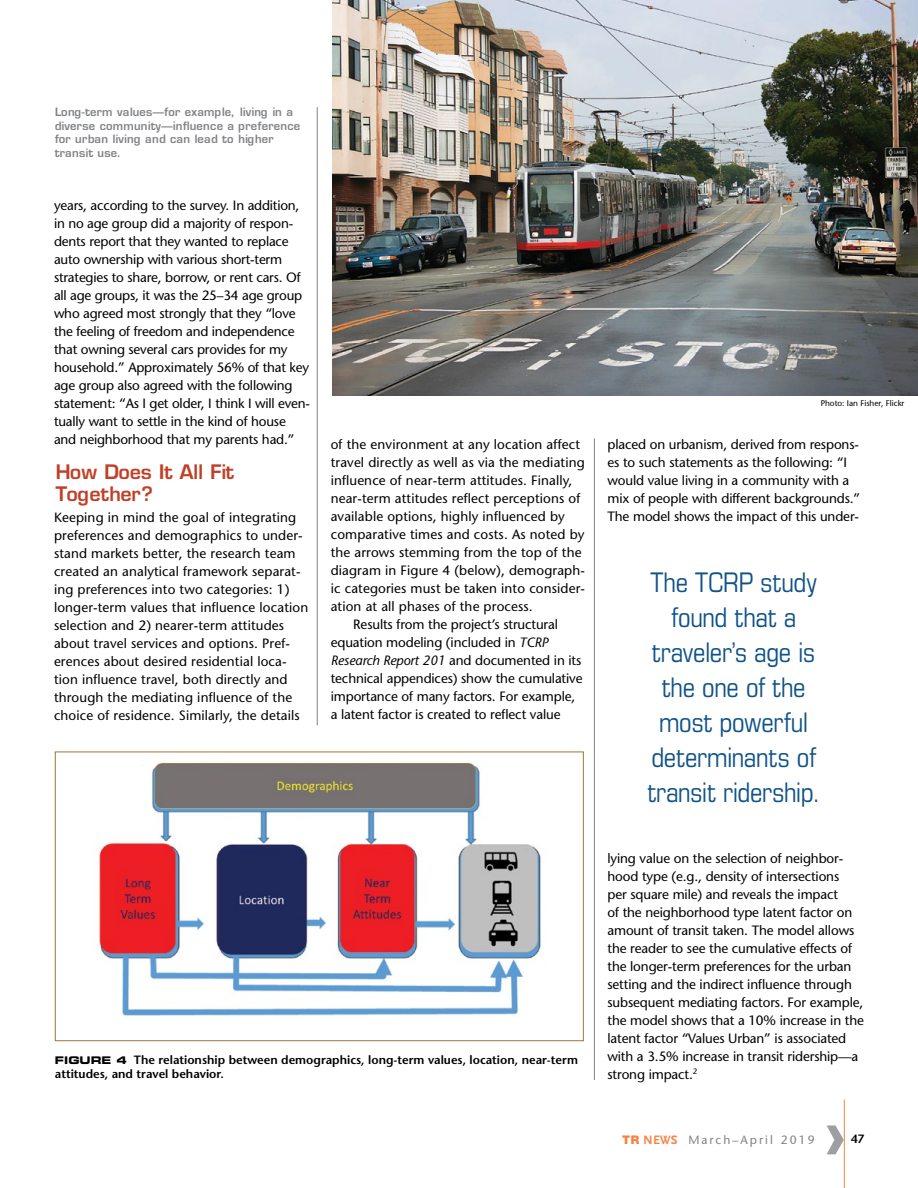
<style>
.page{position:relative;width:918px;height:1188px;background:#fff}
.page>*{position:absolute;margin:0;border:0;box-sizing:border-box;transform-origin:0 0}
.t1{font:700 70.5px "Frutiger";color:#9d9fa2}
.t2{font:condensed 27px/34.8px "Eurostile";letter-spacing:-.015em;color:#105388;text-align:center}
.t3{font:600 19.5px/21.6px "Eurostile";color:#c23f27}
.t4{font:13.5px/18px "Stone Sans";letter-spacing:-.01em;color:#000}
.t5{font:13.5px/18px "Stone Sans";letter-spacing:.01em;color:#000}
.t6{font:600 12px/14.4px "Stone Sans";color:#000}
.t7{font:12px "Stone Sans";letter-spacing:.17em;color:#808285}
.t8{font:600 11.25px/13.5px "Eurostile";letter-spacing:.02em;color:#808285}
.t9{font:8.25px "Stone Sans";color:#000}
.s1{font-style:italic}
.s2{font-family:"Eurostile Bold Extended Two";font-weight:400;font-size:10.5px}
.s3{font-family:"Nimbus San Nov D Blac";font-size:12.75px;color:#f58345}
.s4{font-family:"Scala Sans";font-weight:700;font-size:12.75px;color:#f58345}
</style>
<div class="page">
<hr style="left:844px;top:1099px;width:1px;height:89px;background:#f58345">
<hr style="left:594px;top:438px;width:1px;height:642px;background:#808285">
<hr style="left:317px;top:107px;width:1px;height:618px;background:#808285">
<div style="left:55px;top:752px;width:529px;height:289px;border:1px solid #a07537"></div>
<img style="left:98px;top:761px;width:443px;height:255px">
<img style="left:333px;top:0;width:585px;height:396px">
<p class="t8" style="left:54px;top:105px;width:247px">Long-term values—for example, living in a diverse community—influence a preference for urban living and can lead to higher transit use.</p>
<p class="t4" style="left:54px;top:196px;width:258px">years, according to the survey. In addition, in no age group did a majority of respon&shy;dents report that they wanted to replace auto ownership with various short-term strategies to share, borrow, or rent cars. Of all age groups, it was the 25–34 age group who agreed most strongly that they “love the feeling of freedom and independence that owning several cars provides for my household.” Approximately 56% of that key age group also agreed with the following statement: “As I get older, I think I will even&shy;tually want to settle in the kind of house and neighborhood that my parents had.”</p>
<h3 class="t3" style="left:54px;top:461px;width:180px">How Does It All Fit<br>Together?</h3>
<p class="t5" style="left:54px;top:508px;width:256px">Keeping in mind the goal of integrating preferences and demographics to under&shy;stand markets better, the research team created an analytical framework separat&shy;ing preferences into two categories: 1) longer-term values that influence location selection and 2) nearer-term attitudes about travel services and options. Pref&shy;erences about desired residential loca&shy;tion influence travel, both directly and through the mediating influence of the choice of residence. Similarly, the details</p>
<p class="t5" style="left:331px;top:436px;width:251px">of the environment at any location affect</p>
<p class="t5" style="left:331px;top:454px;width:256px">travel directly as well as via the mediating</p>
<p class="t5" style="left:331px;top:472px;width:243px">influence of near-term attitudes. Finally,</p>
<p class="t5" style="left:331px;top:489px;width:251px">near-term attitudes reflect perceptions of</p>
<p class="t5" style="left:331px;top:507px;width:236px">available options, highly influenced by</p>
<p class="t5" style="left:331px;top:525px;width:255px">comparative times and costs. As noted by</p>
<p class="t5" style="left:331px;top:543px;width:252px">the arrows stemming from the top of the</p>
<p class="t5" style="left:331px;top:561px;width:256px">diagram in Figure 4 (below), demograph-</p>
<p class="t5" style="left:331px;top:579px;width:256px">ic categories must be taken into consider-</p>
<p class="t5" style="left:331px;top:597px;width:204px">ation at all phases of the process.</p>
<p class="t4" style="left:353px;top:615px;width:206px">Results from the project’s structural</p>
<p class="t4" style="left:331px;top:633px;width:219px">equation modeling (included in <span class="s1">TCRP</span></p>
<p class="t4" style="left:331px;top:651px;width:252px"><span class="s1">Research Report 201</span> and documented in its</p>
<p class="t4" style="left:331px;top:669px;width:253px">technical appendices) show the cumulative</p>
<p class="t4" style="left:331px;top:687px;width:246px">importance of many factors. For example,</p>
<p class="t4" style="left:331px;top:705px;width:231px">a latent factor is created to reflect value</p>
<p class="t6" style="left:55px;top:1052px;width:525px"><span class="s2">FIGURE 4</span> The relationship between demographics, long-term values, location, near-term attitudes, and travel behavior.</p>
<p class="t9" style="left:821px;top:398px;width:85px">Photo: Ian Fisher, Flickr</p>
<p class="t4" style="left:608px;top:435px;width:254px">placed on urbanism, derived from respons&shy;es to such statements as the following: “I would value living in a community with a mix of people with different backgrounds.” The model shows the impact of this under-</p>
<h2 class="t2" style="left:647px;top:565px;width:174px">The TCRP study found that a traveler’s age is the one of the most powerful determinants of transit ridership.</h2>
<p class="t4" style="left:608px;top:849px;width:258px">lying value on the selection of neighbor&shy;hood type (e.g., density of intersections<br>per square mile) and reveals the impact<br>of the neighborhood type latent factor on amount of transit taken. The model allows the reader to see the cumulative effects of the longer-term preferences for the urban setting and the indirect influence through subsequent mediating factors. For example, the model shows that a 10% increase in the latent factor “Values Urban” is associated with a 3.5% increase in transit ridership—a strong impact.<sup>2</sup></p>
<h1 class="t1" style="left:824px;top:1093px;width:25px">›</h1>
<p class="t7" style="left:623px;top:1132px;width:194px"><span class="s3">TR</span> <span class="s4">NEWS</span> March–April 2019</p>
<p class="t6" style="left:851px;top:1132px;width:15px">47</p>
</div>
